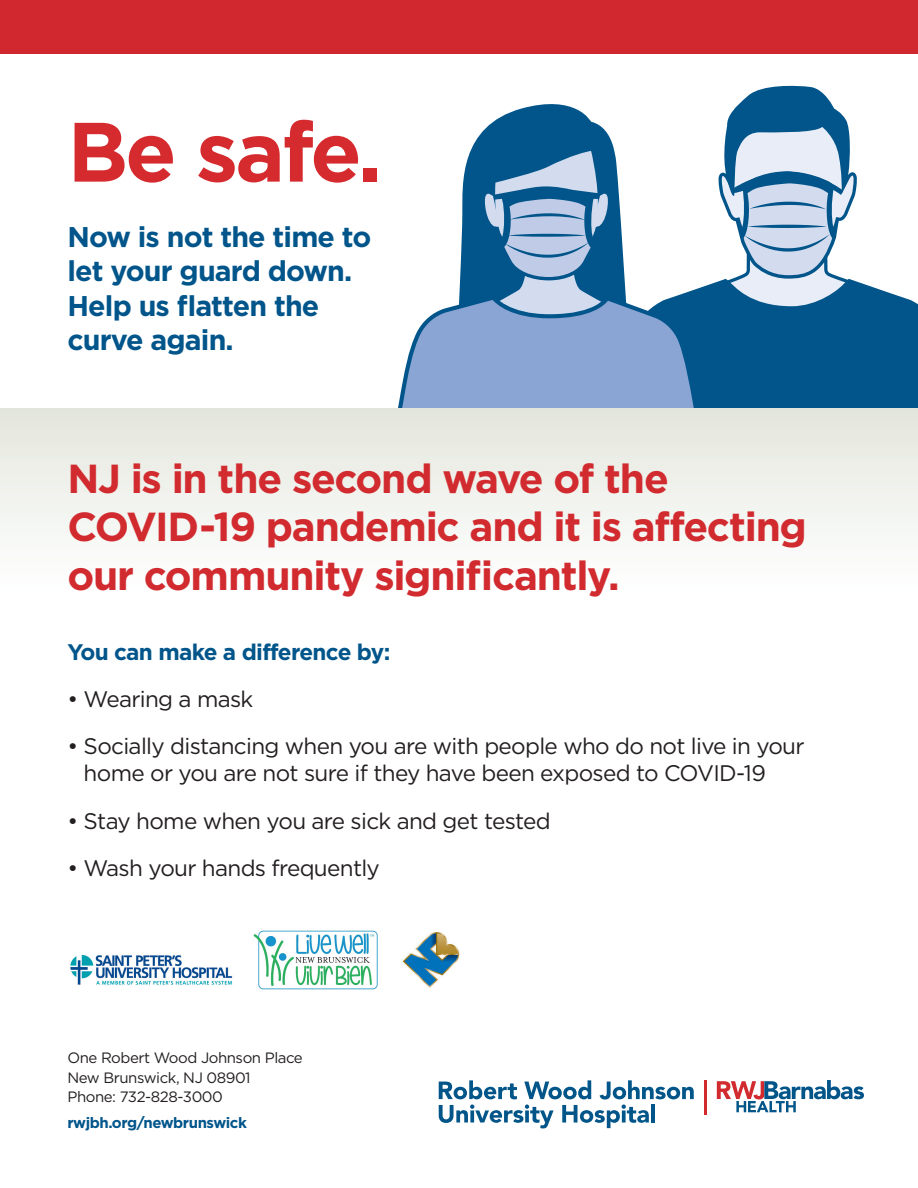
<style>
.page{position:relative;width:918px;height:1188px;background:#fff}
.page>*{position:absolute;margin:0;border:0;box-sizing:border-box;transform-origin:0 0}
.t1{font:700 84px "Gotham";letter-spacing:-.035em;color:#d52b2e}
.t2{font:700 40.5px/48.6px "Gotham";letter-spacing:-.03em;color:#d12a2f}
.t3{font:700 28.5px/34.2px "Gotham";letter-spacing:-.03em;color:#01558a}
.t4{font:22.5px/27px "Gotham";letter-spacing:-.03em;color:#231f20}
.t5{font:700 22.5px "Gotham";letter-spacing:-.03em;color:#01558a}
.t6{font:15px "Gotham";letter-spacing:-.03em;color:#231f20}
.t7{font:700 15px "Gotham";letter-spacing:-.03em;color:#00558b}
</style>
<div class="page">
<svg style="left:398px;top:85px;width:520px;height:323px"></svg>
<div style="left:0;top:408px;width:918px;height:270px;background:linear-gradient(to bottom,#e6e9e0,#fff)"></div>
<div style="left:0;top:0;width:918px;height:54px;background:#d1282f"></div>
<svg style="left:439px;top:1080px;width:255px;height:48px"></svg>
<hr style="left:651px;top:1104px;width:4px;height:19px;background:#015589">
<svg style="left:717px;top:1080px;width:147px;height:32px"></svg>
<hr style="left:704px;top:1080px;width:2px;height:34px;background:#d12a2f">
<img style="left:253px;top:930px;width:125px;height:60px">
<img style="left:402px;top:932px;width:58px;height:56px">
<img style="left:70px;top:955px;width:163px;height:30px">
<p class="t1" style="left:68px;top:103px;width:316px">Be safe.</p>
<p class="t3" style="left:68px;top:219px;width:305px">Now is not the time to let your guard down.<br>Help us flatten the curve again.</p>
<p class="t2" style="left:68px;top:453px;width:741px">NJ is in the second wave of the<br>COVID-19 pandemic and it is affecting our community significantly.</p>
<p class="t5" style="left:68px;top:639px;width:324px">You can make a difference by:</p>
<p class="t4" style="left:68px;top:685px;width:187px">• Wearing a mask</p>
<p class="t4" style="left:84px;top:732px;width:722px;text-indent:-16px">• Socially distancing when you are with people who do not live in your home or you are not sure if they have been exposed to COVID-19</p>
<p class="t4" style="left:68px;top:807px;width:485px">• Stay home when you are sick and get tested</p>
<p class="t4" style="left:68px;top:854px;width:314px">• Wash your hands frequently</p>
<p class="t6" style="left:68px;top:1048px;width:237px">One Robert Wood Johnson Place</p>
<p class="t6" style="left:68px;top:1068px;width:185px">New Brunswick, NJ 08901</p>
<p class="t6" style="left:68px;top:1087px;width:157px">Phone: 732-828-3000</p>
<p class="t7" style="left:68px;top:1114px;width:181px">rwjbh.org/newbrunswick</p>
</div>
